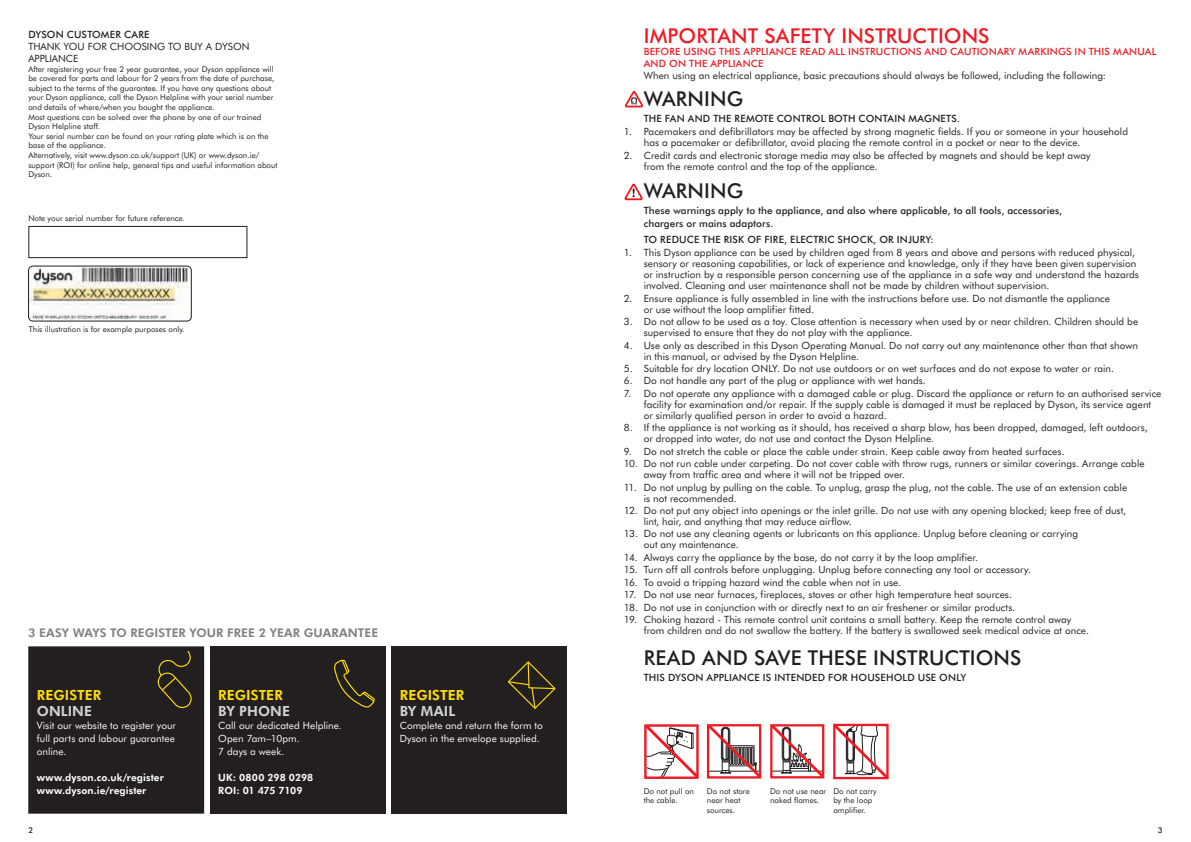
<style>
.page{position:relative;width:1191px;height:842px;background:#fff}
.page>*{position:absolute;margin:0;border:0;box-sizing:border-box;transform-origin:0 0}
.t1{font:500 20.5px "Futura BT";letter-spacing:.005em;color:#231f20}
.t2{font:500 20.5px "Futura BT";letter-spacing:.005em;color:#ed1c24}
.t3{font:800 14px "Futura BT";letter-spacing:.005em;color:#ffde00}
.t4{font:800 14px "Futura BT";letter-spacing:.005em;color:#d1d3d4}
.t5{font:800 12px "Futura BT";letter-spacing:.01em;color:#808285}
.t6{font:10px/11px "Futura BT";letter-spacing:.005em;color:#231f20}
.t7{font:500 10px/13px "Futura BT";letter-spacing:.01em;color:#231f20}
.t8{font:10px/13px "Futura BT";letter-spacing:.005em;color:#fff}
.t9{font:500 10px/12px "Futura BT";letter-spacing:.015em;color:#ed1c24}
.t10{font:800 10px/13px "Futura BT";letter-spacing:.005em;color:#fff}
.t11{font:8px/9.6px "Futura BT";color:#231f20}
.t12{font:500 8px "Futura BT";color:#231f20}
</style>
<div class="page">
<div style="left:28px;top:226px;width:219px;height:32px;border:1px solid #231f20"></div>
<img style="left:29px;top:266px;width:162px;height:55px">
<div style="left:28px;top:266px;width:163px;height:55px;border:1px solid #231f20;border-radius:4px"></div>
<div style="left:391px;top:646px;width:176px;height:168px;background:#231f20"></div>
<div style="left:210px;top:646px;width:175px;height:168px;background:#231f20"></div>
<div style="left:28px;top:646px;width:176px;height:168px;background:#231f20"></div>
<svg style="left:334px;top:660px;width:41px;height:48px"></svg>
<svg style="left:508px;top:661px;width:47px;height:48px"></svg>
<svg style="left:644px;top:724px;width:54px;height:55px"></svg>
<svg style="left:706px;top:724px;width:56px;height:55px"></svg>
<svg style="left:770px;top:724px;width:55px;height:55px"></svg>
<svg style="left:833px;top:723px;width:56px;height:57px"></svg>
<svg style="left:625px;top:91px;width:18px;height:17px"></svg>
<svg style="left:624px;top:183px;width:19px;height:18px"></svg>
<p class="t7" style="left:28px;top:28px;width:123px">DYSON CUSTOMER CARE</p>
<p class="t6" style="left:28px;top:40px;width:223px;line-height:12px">THANK YOU FOR CHOOSING TO BUY A DYSON<br>APPLIANCE</p>
<p class="t11" style="left:28px;top:64px;width:251px">After registering your free 2 year guarantee, your Dyson appliance will be covered for parts and labour for 2 years from the date of purchase, subject to the terms of the guarantee. If you have any questions about your Dyson appliance, call the Dyson Helpline with your serial number and details of where/when you bought the appliance.<br>Most questions can be solved over the phone by one of our trained Dyson Helpline staff.<br>Your serial number can be found on your rating plate which is on the base of the appliance.<br>Alternatively, visit www.dyson.co.uk/support (UK) or www.dyson.ie/ support (ROI) for online help, general tips and useful information about Dyson.</p>
<p class="t11" style="left:28px;top:213px;width:158px">Note your serial number for future reference.</p>
<p class="t11" style="left:29px;top:324px;width:157px">This illustration is for example purposes only.</p>
<p class="t5" style="left:28px;top:625px;width:351px">3 EASY WAYS TO REGISTER YOUR FREE 2 YEAR GUARANTEE</p>
<h2 class="t3" style="left:37px;top:685px;width:66px">REGISTER</h2>
<h2 class="t4" style="left:37px;top:701px;width:57px">ONLINE</h2>
<p class="t8" style="left:37px;top:718px;width:141px">Visit our website to register your full parts and labour guarantee online.</p>
<p class="t10" style="left:37px;top:771px;width:128px">www.dyson.co.uk/register www.dyson.ie/register</p>
<h2 class="t3" style="left:218px;top:685px;width:66px">REGISTER</h2>
<h2 class="t4" style="left:218px;top:701px;width:73px">BY PHONE</h2>
<p class="t8" style="left:218px;top:718px;width:125px">Call our dedicated Helpline.<br>Open 7am–10pm.<br>7 days a week.</p>
<p class="t10" style="left:218px;top:771px;width:96px">UK: 0800 298 0298<br>ROI: 01 475 7109</p>
<h2 class="t3" style="left:400px;top:685px;width:66px">REGISTER</h2>
<h2 class="t4" style="left:400px;top:701px;width:57px">BY MAIL</h2>
<p class="t8" style="left:400px;top:718px;width:145px">Complete and return the form to<br>Dyson in the envelope supplied.</p>
<h1 class="t2" style="left:643px;top:23px;width:347px">IMPORTANT SAFETY INSTRUCTIONS</h1>
<p class="t9" style="left:643px;top:45px;width:514px">BEFORE USING THIS APPLIANCE READ ALL INSTRUCTIONS AND CAUTIONARY MARKINGS IN THIS MANUAL<br>AND ON THE APPLIANCE</p>
<p class="t6" style="left:643px;top:70px;width:464px">When using an electrical appliance, basic precautions should always be followed, including the following:</p>
<h1 class="t1" style="left:643px;top:85px;width:101px">WARNING</h1>
<p class="t7" style="left:643px;top:111px;width:318px">THE FAN AND THE REMOTE CONTROL BOTH CONTAIN MAGNETS.</p>
<p class="t6" style="left:643px;top:126px;width:486px;text-indent:-20px">1. Pacemakers and defibrillators may be affected by strong magnetic fields. If you or someone in your household has a pacemaker or defibrillator, avoid placing the remote control in a pocket or near to the device.</p>
<p class="t6" style="left:643px;top:149px;width:448px;text-indent:-20px">2. Credit cards and electronic storage media may also be affected by magnets and should be kept away from the remote control and the top of the appliance.</p>
<h1 class="t1" style="left:643px;top:177px;width:101px">WARNING</h1>
<p class="t7" style="left:643px;top:204px;width:420px">These warnings apply to the appliance, and also where applicable, to all tools, accessories, chargers or mains adaptors.</p>
<p class="t7" style="left:643px;top:232px;width:291px">TO REDUCE THE RISK OF FIRE, ELECTRIC SHOCK, OR INJURY:</p>
<p class="t6" style="left:643px;top:247px;width:497px;text-indent:-20px">1. This Dyson appliance can be used by children aged from 8 years and above and persons with reduced physical, sensory or reasoning capabilities, or lack of experience and knowledge, only if they have been given supervision or instruction by a responsible person concerning use of the appliance in a safe way and understand the hazards involved. Cleaning and user maintenance shall not be made by children without supervision.</p>
<p class="t6" style="left:643px;top:292px;width:468px;text-indent:-20px">2. Ensure appliance is fully assembled in line with the instructions before use. Do not dismantle the appliance or use without the loop amplifier fitted.</p>
<p class="t6" style="left:643px;top:316px;width:496px;text-indent:-20px">3. Do not allow to be used as a toy. Close attention is necessary when used by or near children. Children should be supervised to ensure that they do not play with the appliance.</p>
<p class="t6" style="left:643px;top:339px;width:496px;text-indent:-20px">4. Use only as described in this Dyson Operating Manual. Do not carry out any maintenance other than that shown in this manual, or advised by the Dyson Helpline.</p>
<p class="t6" style="left:624px;top:363px;width:492px">5. Suitable for dry location ONLY. Do not use outdoors or on wet surfaces and do not expose to water or rain.</p>
<p class="t6" style="left:624px;top:375px;width:303px">6. Do not handle any part of the plug or appliance with wet hands.</p>
<p class="t6" style="left:643px;top:388px;width:519px;text-indent:-20px">7. Do not operate any appliance with a damaged cable or plug. Discard the appliance or return to an authorised service facility for examination and/or repair. If the supply cable is damaged it must be replaced by Dyson, its service agent or similarly qualified person in order to avoid a hazard.</p>
<p class="t6" style="left:643px;top:422px;width:505px;text-indent:-20px">8. If the appliance is not working as it should, has received a sharp blow, has been dropped, damaged, left outdoors, or dropped into water, do not use and contact the Dyson Helpline.</p>
<p class="t6" style="left:624px;top:445px;width:442px">9. Do not stretch the cable or place the cable under strain. Keep cable away from heated surfaces.</p>
<p class="t6" style="left:643px;top:458px;width:502px;text-indent:-20px">10. Do not run cable under carpeting. Do not cover cable with throw rugs, runners or similar coverings. Arrange cable away from traffic area and where it will not be tripped over.</p>
<p class="t6" style="left:643px;top:481px;width:485px;text-indent:-20px">11. Do not unplug by pulling on the cable. To unplug, grasp the plug, not the cable. The use of an extension cable is not recommended.</p>
<p class="t6" style="left:643px;top:505px;width:484px;text-indent:-20px">12. Do not put any object into openings or the inlet grille. Do not use with any opening blocked; keep free of dust, lint, hair, and anything that may reduce airflow.</p>
<p class="t6" style="left:643px;top:528px;width:436px;text-indent:-20px">13. Do not use any cleaning agents or lubricants on this appliance. Unplug before cleaning or carrying out any maintenance.</p>
<p class="t6" style="left:624px;top:551px;width:356px">14. Always carry the appliance by the base, do not carry it by the loop amplifier.</p>
<p class="t6" style="left:624px;top:564px;width:408px">15. Turn off all controls before unplugging. Unplug before connecting any tool or accessory.</p>
<p class="t6" style="left:624px;top:576px;width:279px">16. To avoid a tripping hazard wind the cable when not in use.</p>
<p class="t6" style="left:624px;top:589px;width:390px">17. Do not use near furnaces, fireplaces, stoves or other high temperature heat sources.</p>
<p class="t6" style="left:624px;top:601px;width:393px">18. Do not use in conjunction with or directly next to an air freshener or similar products.</p>
<p class="t6" style="left:643px;top:614px;width:447px;text-indent:-20px">19. Choking hazard - This remote control unit contains a small battery. Keep the remote control away from children and do not swallow the battery. If the battery is swallowed seek medical advice at once.</p>
<h1 class="t1" style="left:643px;top:644px;width:379px">READ AND SAVE THESE INSTRUCTIONS</h1>
<p class="t7" style="left:643px;top:670px;width:324px">THIS DYSON APPLIANCE IS INTENDED FOR HOUSEHOLD USE ONLY</p>
<p class="t11" style="left:643px;top:786px;width:52px">Do not pull on the cable.</p>
<p class="t11" style="left:707px;top:786px;width:44px">Do not store near heat sources.</p>
<p class="t11" style="left:770px;top:786px;width:58px">Do not use near naked flames.</p>
<p class="t11" style="left:833px;top:786px;width:45px">Do not carry by the loop amplifier.</p>
<p class="t12" style="left:28px;top:825px;width:6px">2</p>
<p class="t12" style="left:1157px;top:825px;width:6px">3</p>
</div>
